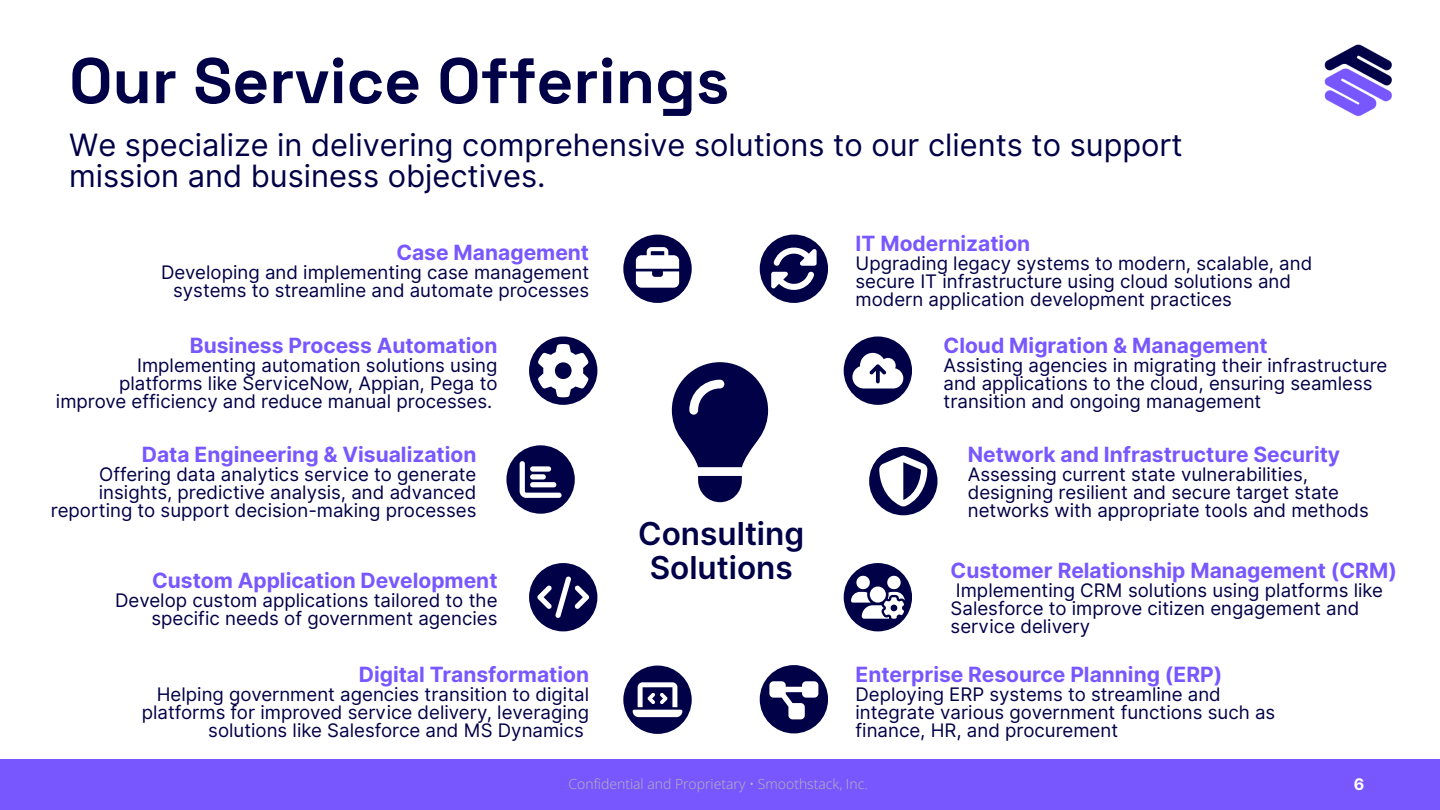
<style>
.page{position:relative;width:1440px;height:810px;background:#fff}
.page>*{position:absolute;margin:0;border:0;box-sizing:border-box;transform-origin:0 0}
.t1{font:700 64px "Space Grotesk";color:#010147}
.t2{font:600 31.6px/33.9px "Inter";color:#010147;text-align:center}
.t3{font:30.8px/30.8px "Inter";color:#010147}
.t4{font:700 21px "Inter";color:#7857ff}
.t5{font:18.6px/18px "Inter";color:#010147;text-align:right}
.t6{font:700 16px "Inter";color:#fff}
.t7{font:300 14px "Open Sans";color:#b7b7b7}
</style>
<div class="page">
<div style="left:0;top:759px;width:1440px;height:51px;background:#7857ff"></div>
<img style="left:1324px;top:44px;width:68px;height:73px">
<div style="left:623px;top:235px;width:69px;height:68px;background:#010147;border-radius:50%"></div>
<svg style="left:636px;top:247px;width:43px;height:41px"></svg>
<div style="left:760px;top:235px;width:68px;height:68px;background:#010147;border-radius:50%"></div>
<svg style="left:771px;top:247px;width:46px;height:43px"></svg>
<div style="left:529px;top:336px;width:68px;height:69px;background:#010147;border-radius:50%"></div>
<svg style="left:538px;top:344px;width:51px;height:53px"></svg>
<div style="left:844px;top:336px;width:68px;height:69px;background:#010147;border-radius:50%"></div>
<svg style="left:852px;top:353px;width:51px;height:35px"></svg>
<div style="left:506px;top:445px;width:69px;height:69px;background:#010147;border-radius:50%"></div>
<svg style="left:520px;top:461px;width:42px;height:37px"></svg>
<div style="left:869px;top:447px;width:69px;height:68px;background:#010147;border-radius:50%"></div>
<svg style="left:879px;top:455px;width:48px;height:51px"></svg>
<div style="left:529px;top:563px;width:68px;height:68px;background:#010147;border-radius:50%"></div>
<svg style="left:537px;top:577px;width:52px;height:41px"></svg>
<div style="left:844px;top:563px;width:68px;height:68px;background:#010147;border-radius:50%"></div>
<svg style="left:851px;top:576px;width:54px;height:43px"></svg>
<div style="left:623px;top:666px;width:69px;height:68px;background:#010147;border-radius:50%"></div>
<svg style="left:633px;top:682px;width:49px;height:35px"></svg>
<div style="left:760px;top:665px;width:68px;height:68px;background:#010147;border-radius:50%"></div>
<svg style="left:769px;top:681px;width:49px;height:38px"></svg>
<svg style="left:672px;top:362px;width:96px;height:140px"></svg>
<h1 class="t1" style="left:69px;top:34px;width:662px">Our Service Offerings</h1>
<h3 class="t3" style="left:69px;top:130px;width:1115px">We specialize in delivering comprehensive solutions to our clients to support mission and business objectives.</h3>
<p class="t4" style="left:396px;top:237px;width:194px">Case Management</p>
<p class="t5" style="left:161px;top:263px;width:430px">Developing and implementing case management systems to streamline and automate processes</p>
<p class="t4" style="left:190px;top:330px;width:309px">Business Process Automation</p>
<p class="t5" style="left:56px;top:356px;width:443px">Implementing automation solutions using platforms like ServiceNow, Appian, Pega to improve efficiency and reduce manual processes.</p>
<p class="t4" style="left:142px;top:439px;width:336px">Data Engineering &amp; Visualization</p>
<p class="t5" style="left:51px;top:465px;width:427px">Offering data analytics service to generate insights, predictive analysis, and advanced reporting to support decision-making processes</p>
<p class="t4" style="left:152px;top:565px;width:347px">Custom Application Development</p>
<p class="t5" style="left:115px;top:592px;width:384px">Develop custom applications tailored to the specific needs of government agencies</p>
<p class="t4" style="left:359px;top:659px;width:232px">Digital Transformation</p>
<p class="t5" style="left:142px;top:685px;width:449px">Helping government agencies transition to digital platforms for improved service delivery, leveraging solutions like Salesforce and MS Dynamics</p>
<h2 class="t2" style="left:638px;top:516px;width:167px">Consulting<br>Solutions</h2>
<p class="t4" style="left:856px;top:228px;width:176px">IT Modernization</p>
<p class="t5" style="left:856px;top:254px;width:458px;text-align:left">Upgrading legacy systems to modern, scalable, and secure IT infrastructure using cloud solutions and modern application development practices</p>
<p class="t4" style="left:944px;top:330px;width:326px">Cloud Migration &amp; Management</p>
<p class="t5" style="left:944px;top:356px;width:445px;text-align:left">Assisting agencies in migrating their infrastructure and applications to the cloud, ensuring seamless transition and ongoing management</p>
<p class="t4" style="left:968px;top:439px;width:374px">Network and Infrastructure Security</p>
<p class="t5" style="left:968px;top:465px;width:403px;text-align:left">Assessing current state vulnerabilities, designing resilient and secure target state networks with appropriate tools and methods</p>
<p class="t4" style="left:951px;top:555px;width:448px">Customer Relationship Management (CRM)</p>
<p class="t5" style="left:951px;top:581px;width:434px;text-align:left">Implementing CRM solutions using platforms like<br>Salesforce to improve citizen engagement and service delivery</p>
<p class="t4" style="left:856px;top:659px;width:368px">Enterprise Resource Planning (ERP)</p>
<p class="t5" style="left:856px;top:685px;width:421px;text-align:left">Deploying ERP systems to streamline and integrate various government functions such as finance, HR, and procurement</p>
<p class="t7" style="left:569px;top:774px;width:301px">Confidential and Proprietary • Smoothstack, Inc.</p>
<p class="t6" style="left:1354px;top:773px;width:12px">6</p>
</div>
